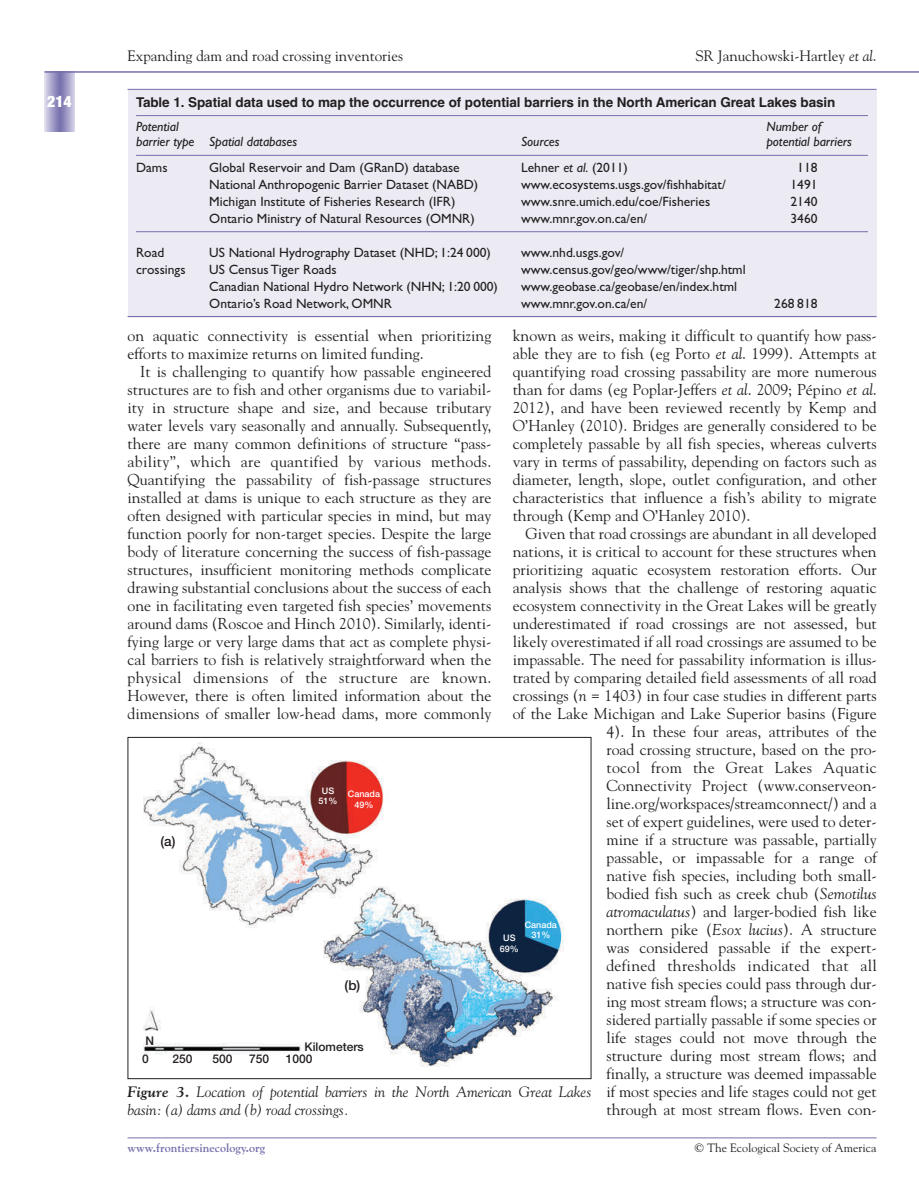
<style>
.page{position:relative;width:919px;height:1190px;background:#fff}
.page>*{position:absolute;margin:0;border:0;box-sizing:border-box;transform-origin:0 0}
.t1{font:15.75px/18px "Goudy";color:#231f20;text-align:justify}
.t2{font:900 condensed 15.75px "Helvetica Neue";color:#fff}
.t3{font:italic 15px/18px "Goudy";color:#231f20}
.t4{font:15px "Goudy";color:#231f20}
.t5{font:13.5px "Gill Sans";color:#231f20}
.t6{font:700 13.5px "Helvetica";letter-spacing:-.005em;color:#231f20}
.t7{font:italic 13.5px "Gill Sans";letter-spacing:-.005em;color:#231f20}
.t8{font:500 13.5px "Helvetica Neue";color:#231f20}
.t9{font:12px "Goudy";color:#231f20}
.t10{font:700 12px "Goudy";color:#7570ac}
.t11{font:500 12px "Helvetica Neue";color:#231f20}
.t12{font:500 9px/10.5px "Helvetica Neue";color:#fff;text-align:center}
.s1{font-style:italic}
.s2{font-weight:700}
</style>
<div class="page">
<svg style="left:45px;top:73px;width:29px;height:58px;background:#a39fc8"></svg>
<hr style="left:45px;top:71px;width:873px;height:2px;background:#7570ac">
<hr style="left:127px;top:1137px;width:749px;height:1px;background:#7570ac">
<img style="left:143px;top:742px;width:421px;height:325px">
<div style="left:127px;top:737px;width:464px;height:342px;border:1px solid #231f20"></div>
<div style="left:127px;top:89px;width:749px;height:228px;background:#ecebf4"></div>
<hr style="left:127px;top:89px;width:749px;height:1px;background:#7570ac">
<hr style="left:136px;top:115px;width:731px;height:1px;background:#7570ac">
<hr style="left:136px;top:155px;width:731px;height:1px;background:#7570ac">
<hr style="left:136px;top:231px;width:731px;height:1px;background:#7570ac">
<hr style="left:127px;top:316px;width:749px;height:1px;background:#7570ac">
<p class="t2" style="left:47px;top:96px;width:26px">214</p>
<p class="t4" style="left:127px;top:50px;width:277px">Expanding dam and road crossing inventories</p>
<p class="t4" style="left:695px;top:50px;width:182px">SR Januchowski-Hartley <span class="s1">et al</span>.</p>
<p class="t6" style="left:136px;top:97px;width:700px">Table 1. Spatial data used to map the occurrence of potential barriers in the North American Great Lakes basin</p>
<p class="t7" style="left:136px;top:122px;width:44px">Potential</p>
<p class="t7" style="left:766px;top:122px;width:56px">Number of</p>
<p class="t7" style="left:136px;top:137px;width:162px">barrier type Spatial databases</p>
<p class="t7" style="left:521px;top:137px;width:40px">Sources</p>
<p class="t7" style="left:766px;top:137px;width:87px">potential barriers</p>
<p class="t5" style="left:136px;top:163px;width:33px">Dams</p>
<p class="t5" style="left:209px;top:163px;width:252px">Global Reservoir and Dam (GRanD) database</p>
<p class="t5" style="left:521px;top:163px;width:108px">Lehner <span class="s1">et al.</span> (2011)</p>
<p class="t5" style="left:797px;top:163px;width:22px">118</p>
<p class="t5" style="left:209px;top:180px;width:270px">National Anthropogenic Barrier Dataset (NABD)</p>
<p class="t5" style="left:521px;top:180px;width:206px">www.ecosystems.usgs.gov/fishhabitat/</p>
<p class="t5" style="left:790px;top:180px;width:28px">1491</p>
<p class="t5" style="left:209px;top:197px;width:247px">Michigan Institute of Fisheries Research (IFR)</p>
<p class="t5" style="left:521px;top:197px;width:190px">www.snre.umich.edu/coe/Fisheries</p>
<p class="t5" style="left:790px;top:197px;width:28px">2140</p>
<p class="t5" style="left:209px;top:214px;width:267px">Ontario Ministry of Natural Resources (OMNR)</p>
<p class="t5" style="left:521px;top:214px;width:128px">www.mnr.gov.on.ca/en/</p>
<p class="t5" style="left:790px;top:214px;width:28px">3460</p>
<p class="t5" style="left:136px;top:248px;width:30px">Road</p>
<p class="t5" style="left:209px;top:248px;width:283px">US National Hydrography Dataset (NHD; 1:24 000)</p>
<p class="t5" style="left:521px;top:248px;width:105px">www.nhd.usgs.gov/</p>
<p class="t5" style="left:136px;top:264px;width:51px">crossings</p>
<p class="t5" style="left:209px;top:264px;width:129px">US Census Tiger Roads</p>
<p class="t5" style="left:521px;top:264px;width:226px">www.census.gov/geo/www/tiger/shp.html</p>
<p class="t5" style="left:209px;top:281px;width:290px">Canadian National Hydro Network (NHN; 1:20 000)</p>
<p class="t5" style="left:521px;top:281px;width:217px">www.geobase.ca/geobase/en/index.html</p>
<p class="t5" style="left:209px;top:298px;width:184px">Ontario’s Road Network, OMNR</p>
<p class="t5" style="left:521px;top:298px;width:128px">www.mnr.gov.on.ca/en/</p>
<p class="t5" style="left:774px;top:298px;width:45px">268 818</p>
<p class="t1" style="left:127px;top:328px;width:365px">on aquatic connectivity is essential when prioritizing efforts to maximize returns on limited funding.</p>
<p class="t1" style="left:127px;top:364px;width:365px;text-indent:13px">It is challenging to quantify how passable engineered structures are to fish and other organisms due to variabil&shy;ity in structure shape and size, and because tributary water levels vary seasonally and annually. Subsequently, there are many common definitions of structure “pass&shy;ability”, which are quantified by various methods.<br>Quantifying the passability of fish-passage structures installed at dams is unique to each structure as they are often designed with particular species in mind, but may function poorly for non-target species. Despite the large body of literature concerning the success of fish-passage structures, insufficient monitoring methods complicate drawing substantial conclusions about the success of each one in facilitating even targeted fish species’ movements around dams (Roscoe and Hinch 2010). Similarly, identi&shy;fying large or very large dams that act as complete physi&shy;cal barriers to fish is relatively straightforward when the physical dimensions of the structure are known.<br>However, there is often limited information about the dimensions of smaller low-head dams, more commonly</p>
<p class="t1" style="left:512px;top:328px;width:365px">known as weirs, making it difficult to quantify how pass&shy;able they are to fish (eg Porto <span class="s1">et al</span>. 1999). Attempts at quantifying road crossing passability are more numerous than for dams (eg Poplar-Jeffers <span class="s1">et al</span>. 2009; Pépino <span class="s1">et al</span>.<br>2012), and have been reviewed recently by Kemp and O’Hanley (2010). Bridges are generally considered to be completely passable by all fish species, whereas culverts vary in terms of passability, depending on factors such as diameter, length, slope, outlet configuration, and other characteristics that influence a fish’s ability to migrate through (Kemp and O’Hanley 2010).</p>
<p class="t1" style="left:512px;top:526px;width:365px;text-align:right">Given that road crossings are abundant in all developed nations, it is critical to account for these structures when prioritizing aquatic ecosystem restoration efforts. Our analysis shows that the challenge of restoring aquatic ecosystem connectivity in the Great Lakes will be greatly underestimated if road crossings are not assessed, but likely overestimated if all road crossings are assumed to be impassable. The need for passability information is illus&shy;trated by comparing detailed field assessments of all road crossings (<span class="s1">n</span> = 1403) in four case studies in different parts of the Lake Michigan and Lake Superior basins (Figure 4). In these four areas, attributes of the<br>road crossing structure, based on the pro-<br>tocol from the Great Lakes Aquatic<br>Connectivity Project (www.conserveon&shy;line.org/workspaces/streamconnect/) and a<br>set of expert guidelines, were used to deter-<br>mine if a structure was passable, partially<br>passable, or impassable for a range of<br>native fish species, including both small-<br>bodied fish such as creek chub (<span class="s1">Semotilus atromaculatus</span>) and larger-bodied fish like<br>northern pike (<span class="s1">Esox lucius</span>). A structure<br>was considered passable if the expert-<br>defined thresholds indicated that all<br>native fish species could pass through dur-<br>ing most stream flows; a structure was con-<br>sidered partially passable if some species or<br>life stages could not move through the<br>structure during most stream flows; and<br>finally, a structure was deemed impassable<br>if most species and life stages could not get<br>through at most stream flows. Even con-</p>
<p class="t12" style="left:318px;top:786px;width:21px">US<br>51%</p>
<p class="t12" style="left:348px;top:790px;width:34px">Canada<br>49%</p>
<p class="t8" style="left:160px;top:837px;width:17px">(a)</p>
<p class="t12" style="left:524px;top:920px;width:34px">Canada</p>
<p class="t12" style="left:503px;top:934px;width:14px">US</p>
<p class="t12" style="left:531px;top:931px;width:21px">31%</p>
<p class="t12" style="left:499px;top:944px;width:21px">69%</p>
<p class="t8" style="left:344px;top:980px;width:17px">(b)</p>
<p class="t11" style="left:146px;top:1036px;width:10px">N</p>
<p class="t11" style="left:304px;top:1042px;width:61px">Kilometers</p>
<p class="t11" style="left:142px;top:1054px;width:8px">0</p>
<p class="t11" style="left:172px;top:1054px;width:22px">250</p>
<p class="t11" style="left:212px;top:1054px;width:22px">500</p>
<p class="t11" style="left:249px;top:1054px;width:22px">750</p>
<p class="t11" style="left:286px;top:1054px;width:28px">1000</p>
<p class="t3" style="left:127px;top:1084px;width:465px"><span class="s2">Figure 3.</span> Location of potential barriers in the North American Great Lakes basin: (a) dams and (b) road crossings.</p>
<p class="t10" style="left:127px;top:1143px;width:139px">www.frontiersinecology.org</p>
<p class="t9" style="left:694px;top:1143px;width:183px">© The Ecological Society of America</p>
</div>
